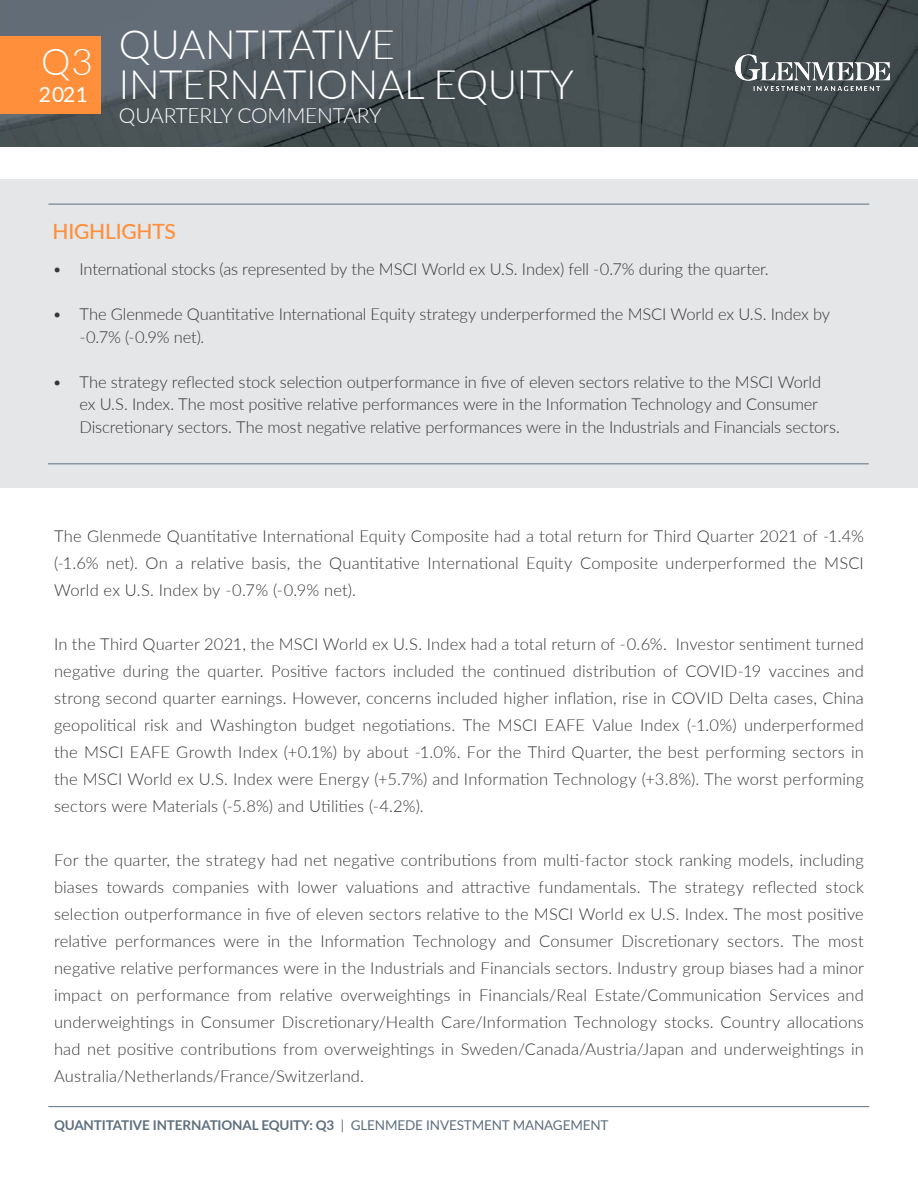
<style>
.page{position:relative;width:918px;height:1188px;background:#fff}
.page>*{position:absolute;margin:0;border:0;box-sizing:border-box;transform-origin:0 0}
.Event_Title{font:300 40.5px "Lato";letter-spacing:-.01em;color:#fff}
.Event_Title-2{font:300 37.05px "Lato";color:#fff}
.Event_Title-3{font:300 21px "Lato";letter-spacing:-.01em;color:#fff}
.Blue_Body-_left_just{font:500 21px "Lato";letter-spacing:-.01em;color:#ff8f3b}
.Event_Title-4{font:21px "Lato";color:#fff}
.Blue_Body-_left_just-2{font:300 16.5px/27px "Lato";letter-spacing:-.01em;color:#393637;text-align:justify}
.Event_Title-5{font:700 13.5px "Lato";letter-spacing:-.01em;color:#5e6f7e}
.s1{font-weight:400}
</style>
<div class="page">
<img style="left:0;top:0;width:918px;height:147px">
<div style="left:0;top:36px;width:100px;height:78px;background:#ff8f3b"></div>
<div style="left:0;top:180px;width:918px;height:308px;background:#e5e6e7"></div>
<hr style="left:48px;top:1106px;width:821px;height:1px;background:#5e6f7e">
<hr style="left:48px;top:204px;width:821px;height:1px;background:#5e6f7e">
<hr style="left:48px;top:464px;width:821px;height:1px;background:#5e6f7e">
<img style="left:719px;top:53px;width:187px;height:40px">
<p class="Event_Title-2" style="left:41px;top:35px;width:53px">Q3</p>
<p class="Event_Title-4" style="left:39px;top:79px;width:51px">2021</p>
<p class="Event_Title" style="left:119px;top:16px;width:277px">QUANTITATIVE</p>
<p class="Event_Title" style="left:119px;top:56px;width:457px">INTERNATIONAL EQUITY</p>
<p class="Event_Title-3" style="left:119px;top:101px;width:264px">QUARTERLY COMMENTARY</p>
<p class="Blue_Body-_left_just" style="left:52px;top:216px;width:125px">HIGHLIGHTS</p>
<p class="Blue_Body-_left_just-2" style="left:52px;top:255px;width:718px">• International stocks (as represented by the MSCI World ex U.S. Index) fell -0.7% during the quarter.</p>
<p class="Blue_Body-_left_just-2" style="left:80px;top:303px;width:752px;line-height:22.5px;text-indent:-27px">• The Glenmede Quantitative International Equity strategy underperformed the MSCI World ex U.S. Index by -0.7% (-0.9% net).</p>
<p class="Blue_Body-_left_just-2" style="left:80px;top:370px;width:762px;line-height:22.5px;text-align:left;text-indent:-27px">• The strategy reflected stock selection outperformance in five of eleven sectors relative to the MSCI World ex U.S. Index. The most positive relative performances were in the Information Technology and Consumer<br>Discretionary sectors. The most negative relative performances were in the Industrials and Financials sectors.</p>
<p class="Blue_Body-_left_just-2" style="left:54px;top:522px;width:811px">The Glenmede Quantitative International Equity Composite had a total return for Third Quarter 2021 of -1.4% (-1.6% net). On a relative basis, the Quantitative International Equity Composite underperformed the MSCI World ex U.S. Index by -0.7% (-0.9% net).</p>
<p class="Blue_Body-_left_just-2" style="left:54px;top:630px;width:811px">In the Third Quarter 2021, the MSCI World ex U.S. Index had a total return of -0.6%. Investor sentiment turned negative during the quarter. Positive factors included the continued distribution of COVID-19 vaccines and strong second quarter earnings. However, concerns included higher inflation, rise in COVID Delta cases, China geopolitical risk and Washington budget negotiations. The MSCI EAFE Value Index (-1.0%) underperformed the MSCI EAFE Growth Index (+0.1%) by about -1.0%. For the Third Quarter, the best performing sectors in the MSCI World ex U.S. Index were Energy (+5.7%) and Information Technology (+3.8%). The worst performing sectors were Materials (-5.8%) and Utilities (-4.2%).</p>
<p class="Blue_Body-_left_just-2" style="left:54px;top:846px;width:811px">For the quarter, the strategy had net negative contributions from multi-factor stock ranking models, including biases towards companies with lower valuations and attractive fundamentals. The strategy reflected stock selection outperformance in five of eleven sectors relative to the MSCI World ex U.S. Index. The most positive relative performances were in the Information Technology and Consumer Discretionary sectors. The most negative relative performances were in the Industrials and Financials sectors. Industry group biases had a minor impact on performance from relative overweightings in Financials/Real Estate/Communication Services and underweightings in Consumer Discretionary/Health Care/Information Technology stocks. Country allocations had net positive contributions from overweightings in Sweden/Canada/Austria/Japan and underweightings in Australia/Netherlands/France/Switzerland.</p>
<p class="Event_Title-5" style="left:54px;top:1115px;width:556px">QUANTITATIVE INTERNATIONAL EQUITY: Q3 <span class="s1">| GLENMEDE INVESTMENT MANAGEMENT</span></p>
</div>
